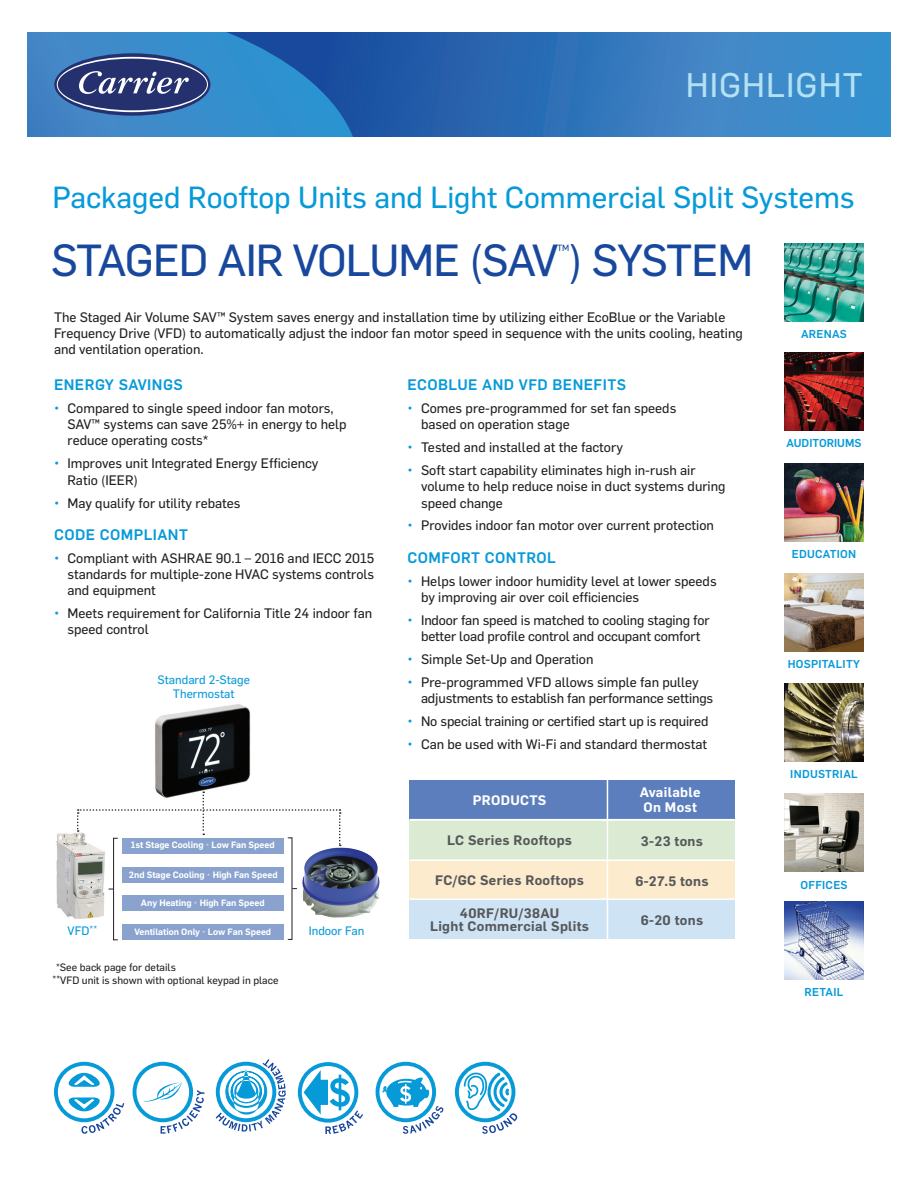
<style>
.page{position:relative;width:918px;height:1188px;background:#fff}
.page>*{position:absolute;margin:0;border:0;box-sizing:border-box;transform-origin:0 0}
.t1{font:44.1px "Flama Basic";letter-spacing:-.035em;color:#17489d}
.t2{font:33.45px "Flama Basic";letter-spacing:.03em;color:#b2e1f4}
.t3{font:30px "Flama Basic";color:#069ad9}
.t4{font:500 15px "Flama";letter-spacing:.03em;color:#069ad9}
.t5{font:13.5px/16.2px "Flama Basic";color:#231f20}
.t6{font:600 13.5px/13.5px "Flama";letter-spacing:.025em;color:#57585a;text-align:center}
.t7{font:600 13.5px/15px "Flama";letter-spacing:.025em;color:#fff}
.t8{font:12px/13.5px "Flama Basic";color:#069ad9;text-align:center}
.t9{font:500 11.25px "Flama";letter-spacing:.025em;color:#069ad9}
.t10{font:500 11.25px "Flama";color:#069ad9}
.t11{font:10.5px/12.6px "Flama Basic";color:#231f20}
.t12{font:600 9px "Flama";color:#fff}
.t13{font:8.85px "Flama Basic";color:#17489d}
.s1{color:#069ad9}
.s2{font-family:"Flama Basic";font-weight:400;color:#d3d1e7}
.s3{font-size:9px}
</style>
<div class="page">
<svg style="left:360px;top:32px;width:531px;height:105px;background:#3276bb"></svg>
<svg style="left:27px;top:32px;width:333px;height:105px;background:#307ec1"></svg>
<svg style="left:54px;top:1062px;width:70px;height:72px"></svg>
<svg style="left:133px;top:1062px;width:71px;height:72px"></svg>
<svg style="left:216px;top:1059px;width:70px;height:73px"></svg>
<svg style="left:298px;top:1062px;width:65px;height:72px"></svg>
<svg style="left:376px;top:1062px;width:67px;height:72px"></svg>
<svg style="left:455px;top:1062px;width:62px;height:72px"></svg>
<img style="left:785px;top:683px;width:78px;height:79px">
<img style="left:785px;top:243px;width:78px;height:78px">
<img style="left:785px;top:463px;width:78px;height:79px">
<img style="left:785px;top:901px;width:78px;height:79px">
<img style="left:785px;top:793px;width:78px;height:79px">
<img style="left:785px;top:352px;width:78px;height:79px">
<img style="left:785px;top:573px;width:78px;height:78px">
<div style="left:410px;top:820px;width:325px;height:40px;background:#daead3"></div>
<div style="left:410px;top:860px;width:325px;height:39px;background:#fcebcd"></div>
<div style="left:410px;top:899px;width:325px;height:40px;background:#cee4f5"></div>
<div style="left:410px;top:780px;width:325px;height:40px;background:#5c7ebd"></div>
<hr style="left:607px;top:759px;width:1px;height:303px;background:#fff">
<hr style="left:410px;top:819px;width:325px;height:2px;background:#fff">
<hr style="left:410px;top:859px;width:325px;height:2px;background:#fff">
<hr style="left:410px;top:898px;width:325px;height:2px;background:#fff">
<div style="left:122px;top:867px;width:162px;height:15px;background:#89a2ce"></div>
<div style="left:122px;top:896px;width:162px;height:15px;background:#89a2ce"></div>
<div style="left:122px;top:924px;width:162px;height:15px;background:#89a2ce"></div>
<img style="left:56px;top:833px;width:49px;height:86px">
<img style="left:155px;top:704px;width:96px;height:88px">
<div style="left:122px;top:838px;width:162px;height:15px;background:#89a2ce"></div>
<svg style="left:77px;top:792px;width:264px;height:54px"></svg>
<div style="left:113px;top:838px;width:5px;height:102px;border:1px solid #231f20"></div>
<div style="left:294px;top:839px;width:94px;height:88px;background:#fff"></div>
<img style="left:302px;top:844px;width:78px;height:74px">
<svg style="left:54px;top:53px;width:156px;height:63px"></svg>
<svg style="left:57px;top:57px;width:151px;height:55px;background:#475a8f"></svg>
<h2 class="t2" style="left:686px;top:62px;width:178px">HIGHLIGHT</h2>
<h3 class="t3" style="left:52px;top:176px;width:804px">Packaged Rooftop Units and Light Commercial Split Systems</h3>
<h1 class="t1" style="left:51px;top:229px;width:704px">STAGED AIR VOLUME (SAV ) SYSTEM</h1>
<p class="t13" style="left:557px;top:241px;width:14px">TM</p>
<p class="t5" style="left:54px;top:308px;width:690px">The Staged Air Volume SAV™ System saves energy and installation time by utilizing either EcoBlue or the Variable<br>Frequency Drive (VFD) to automatically adjust the indoor fan motor speed in sequence with the units cooling, heating and ventilation operation.</p>
<p class="t4" style="left:54px;top:374px;width:130px">ENERGY SAVINGS</p>
<p class="t5" style="left:68px;top:399px;width:281px;text-indent:-14px"><span class="s1">•</span> Compared to single speed indoor fan motors,<br>SAV™ systems can save 25%+ in energy to help reduce operating costs*</p>
<p class="t5" style="left:68px;top:455px;width:253px;text-indent:-14px"><span class="s1">•</span> Improves unit Integrated Energy Efficiency<br>Ratio (IEER)</p>
<p class="t5" style="left:54px;top:494px;width:188px"><span class="s1">•</span> May qualify for utility rebates</p>
<p class="t4" style="left:54px;top:524px;width:136px">CODE COMPLIANT</p>
<p class="t5" style="left:68px;top:549px;width:308px;text-align:justify;text-indent:-14px"><span class="s1">•</span> Compliant with ASHRAE 90.1 – 2016 and IECC 2015 standards for multiple-zone HVAC systems controls and equipment</p>
<p class="t5" style="left:68px;top:604px;width:306px;text-indent:-14px"><span class="s1">•</span> Meets requirement for California Title 24 indoor fan speed control</p>
<p class="t8" style="left:158px;top:672px;width:94px">Standard 2-Stage<br>Thermostat</p>
<p class="t8" style="left:68px;top:924px;width:31px">VFD<sup>**</sup></p>
<p class="t12" style="left:131px;top:839px;width:145px">1st Stage Cooling <span class="s2">•</span> Low Fan Speed</p>
<p class="t12" style="left:129px;top:868px;width:150px">2nd Stage Cooling <span class="s2">•</span> High Fan Speed</p>
<p class="t12" style="left:141px;top:896px;width:125px">Any Heating <span class="s2">•</span> High Fan Speed</p>
<p class="t12" style="left:134px;top:925px;width:138px">Ventilation Only <span class="s2">•</span> Low Fan Speed</p>
<p class="t11" style="left:53px;top:960px;width:227px;text-indent:4px"><span class="s3">*</span>See back page for details<br><span class="s3">**</span>VFD unit is shown with optional keypad in place</p>
<p class="t8" style="left:309px;top:924px;width:57px">Indoor Fan</p>
<p class="t4" style="left:408px;top:374px;width:220px">ECOBLUE AND VFD BENEFITS</p>
<p class="t5" style="left:421px;top:399px;width:257px;text-indent:-14px"><span class="s1">•</span> Comes pre-programmed for set fan speeds based on operation stage</p>
<p class="t5" style="left:408px;top:438px;width:217px"><span class="s1">•</span> Tested and installed at the factory</p>
<p class="t5" style="left:421px;top:461px;width:306px;text-indent:-14px"><span class="s1">•</span> Soft start capability eliminates high in-rush air volume to help reduce noise in duct systems during speed change</p>
<p class="t5" style="left:408px;top:517px;width:308px"><span class="s1">•</span> Provides indoor fan motor over current protection</p>
<p class="t4" style="left:408px;top:547px;width:150px">COMFORT CONTROL</p>
<p class="t5" style="left:421px;top:572px;width:297px;text-indent:-14px"><span class="s1">•</span> Helps lower indoor humidity level at lower speeds by improving air over coil efficiencies</p>
<p class="t5" style="left:408px;top:611px;width:304px;text-align:center"><span class="s1">•</span> Indoor fan speed is matched to cooling staging for better load profile control and occupant comfort</p>
<p class="t5" style="left:408px;top:650px;width:187px"><span class="s1">•</span> Simple Set-Up and Operation</p>
<p class="t5" style="left:421px;top:673px;width:294px;text-indent:-14px"><span class="s1">•</span> Pre-programmed VFD allows simple fan pulley adjustments to establish fan performance settings</p>
<p class="t5" style="left:408px;top:712px;width:302px"><span class="s1">•</span> No special training or certified start up is required</p>
<p class="t5" style="left:408px;top:735px;width:301px"><span class="s1">•</span> Can be used with Wi-Fi and standard thermostat</p>
<p class="t7" style="left:473px;top:792px;width:75px">PRODUCTS</p>
<p class="t6" style="left:447px;top:832px;width:127px">LC Series Rooftops</p>
<p class="t6" style="left:435px;top:872px;width:150px">FC/GC Series Rooftops</p>
<p class="t6" style="left:430px;top:905px;width:161px">40RF/RU/38AU<br>Light Commercial Splits</p>
<p class="t7" style="left:640px;top:784px;width:62px">Available<br>On Most</p>
<p class="t6" style="left:641px;top:833px;width:64px">3-23 tons</p>
<p class="t6" style="left:635px;top:873px;width:75px">6-27.5 tons</p>
<p class="t6" style="left:641px;top:912px;width:64px">6-20 tons</p>
<p class="t9" style="left:801px;top:326px;width:48px">ARENAS</p>
<p class="t10" style="left:787px;top:435px;width:77px">AUDITORIUMS</p>
<p class="t9" style="left:792px;top:546px;width:66px">EDUCATION</p>
<p class="t9" style="left:788px;top:656px;width:74px">HOSPITALITY</p>
<p class="t9" style="left:790px;top:766px;width:69px">INDUSTRIAL</p>
<p class="t9" style="left:801px;top:877px;width:49px">OFFICES</p>
<p class="t9" style="left:805px;top:984px;width:40px">RETAIL</p>
</div>
